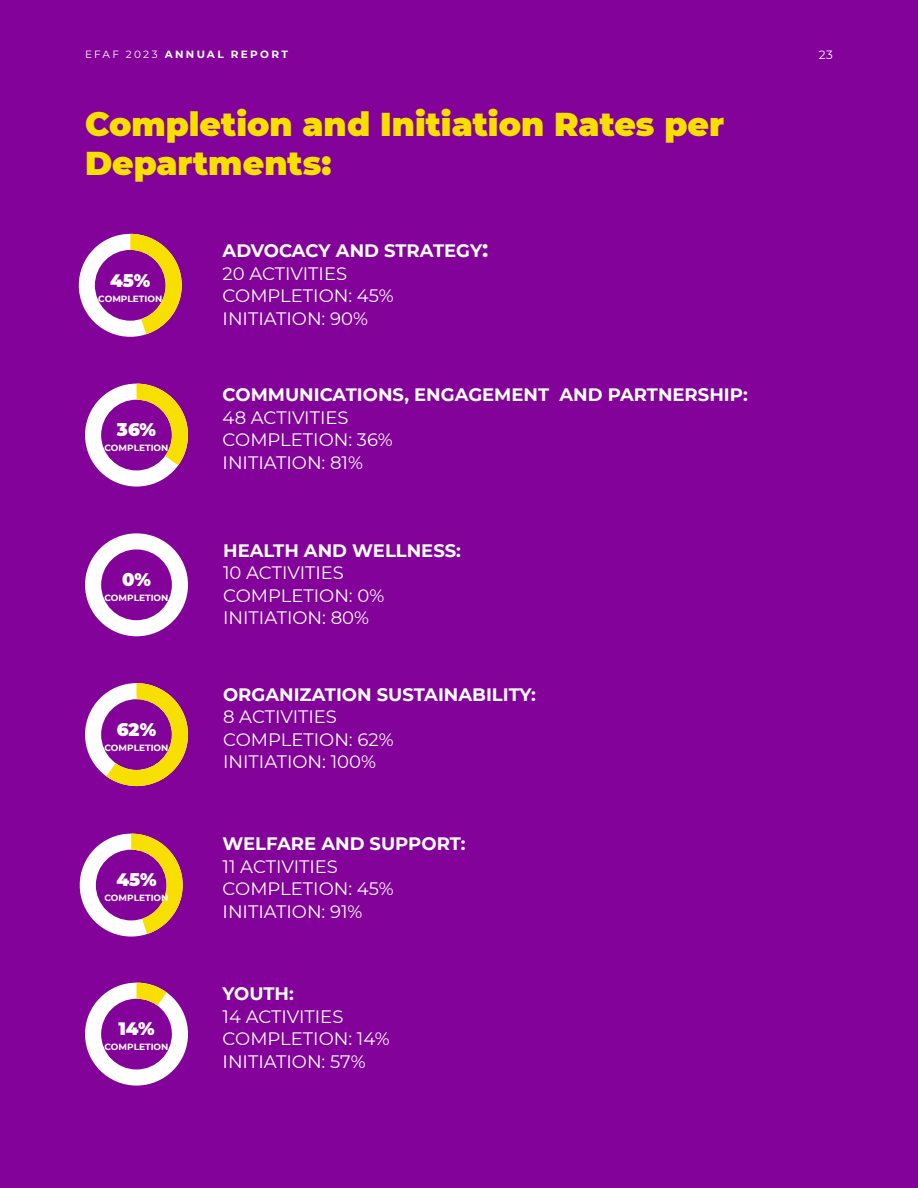
<style>
.page{position:relative;width:918px;height:1188px;background:#83029a}
.page>*{position:absolute;margin:0;border:0;box-sizing:border-box;transform-origin:0 0}
.t1{font:900 33px/39.6px "Montserrat";color:#f7df01}
.t2{font:18px/22.5px "Montserrat";color:#fff}
.t3{font:700 18px "Montserrat";color:#fff}
.t4{font:900 18px "Montserrat";color:#fff}
.t5{font:12px "Montserrat";color:#fff}
.t6{font:700 10.5px "Montserrat";letter-spacing:.22em;color:#fff}
.t7{font:700 9px "Montserrat";color:#fff}
.s1{font-weight:400}
.s2{font-weight:700}
.s3{font-weight:700;font-size:24px}
</style>
<div class="page">
<svg style="left:85px;top:983px;width:103px;height:103px"></svg>
<svg style="left:80px;top:834px;width:103px;height:103px"></svg>
<svg style="left:85px;top:533px;width:103px;height:103px"></svg>
<svg style="left:79px;top:234px;width:103px;height:103px"></svg>
<svg style="left:85px;top:683px;width:103px;height:103px"></svg>
<svg style="left:85px;top:384px;width:103px;height:103px"></svg>
<p class="t6" style="left:85px;top:47px;width:204px"><span class="s1">EFAF 2023</span> ANNUAL REPORT</p>
<p class="t5" style="left:819px;top:46px;width:16px">23</p>
<h1 class="t1" style="left:85px;top:102px;width:641px">Completion and Initiation Rates per<br>Departments:</h1>
<p class="t4" style="left:110px;top:267px;width:42px">45%</p>
<p class="t7" style="left:98px;top:292px;width:66px">COMPLETION</p>
<p class="t4" style="left:117px;top:416px;width:41px">36%</p>
<p class="t7" style="left:105px;top:442px;width:66px">COMPLETION</p>
<p class="t4" style="left:122px;top:566px;width:30px">0%</p>
<p class="t7" style="left:105px;top:591px;width:66px">COMPLETION</p>
<p class="t4" style="left:117px;top:716px;width:41px">62%</p>
<p class="t7" style="left:105px;top:741px;width:66px">COMPLETION</p>
<p class="t4" style="left:116px;top:866px;width:42px">45%</p>
<p class="t7" style="left:105px;top:891px;width:66px">COMPLETION</p>
<p class="t4" style="left:118px;top:1015px;width:38px">14%</p>
<p class="t7" style="left:105px;top:1041px;width:66px">COMPLETION</p>
<p class="t2" style="left:223px;top:239px;width:267px"><span class="s2">ADVOCACY AND STRATEGY</span><span class="s3">:<br></span>20 ACTIVITIES<br>COMPLETION: 45%<br>INITIATION: 90%</p>
<p class="t3" style="left:223px;top:382px;width:527px">COMMUNICATIONS, ENGAGEMENT AND PARTNERSHIP:</p>
<p class="t2" style="left:223px;top:405px;width:172px">48 ACTIVITIES<br>COMPLETION: 36%<br>INITIATION: 81%</p>
<p class="t3" style="left:223px;top:537px;width:239px">HEALTH AND WELLNESS:</p>
<p class="t2" style="left:223px;top:561px;width:163px">10 ACTIVITIES<br>COMPLETION: 0%<br>INITIATION: 80%</p>
<p class="t3" style="left:223px;top:681px;width:314px">ORGANIZATION SUSTAINABILITY:</p>
<p class="t2" style="left:223px;top:705px;width:172px">8 ACTIVITIES<br>COMPLETION: 62%<br>INITIATION: 100%</p>
<p class="t3" style="left:223px;top:831px;width:244px">WELFARE AND SUPPORT:</p>
<p class="t2" style="left:223px;top:855px;width:173px">11 ACTIVITIES<br>COMPLETION: 45%<br>INITIATION: 91%</p>
<p class="t3" style="left:223px;top:981px;width:73px">YOUTH:</p>
<p class="t2" style="left:223px;top:1004px;width:169px">14 ACTIVITIES<br>COMPLETION: 14%<br>INITIATION: 57%</p>
</div>
